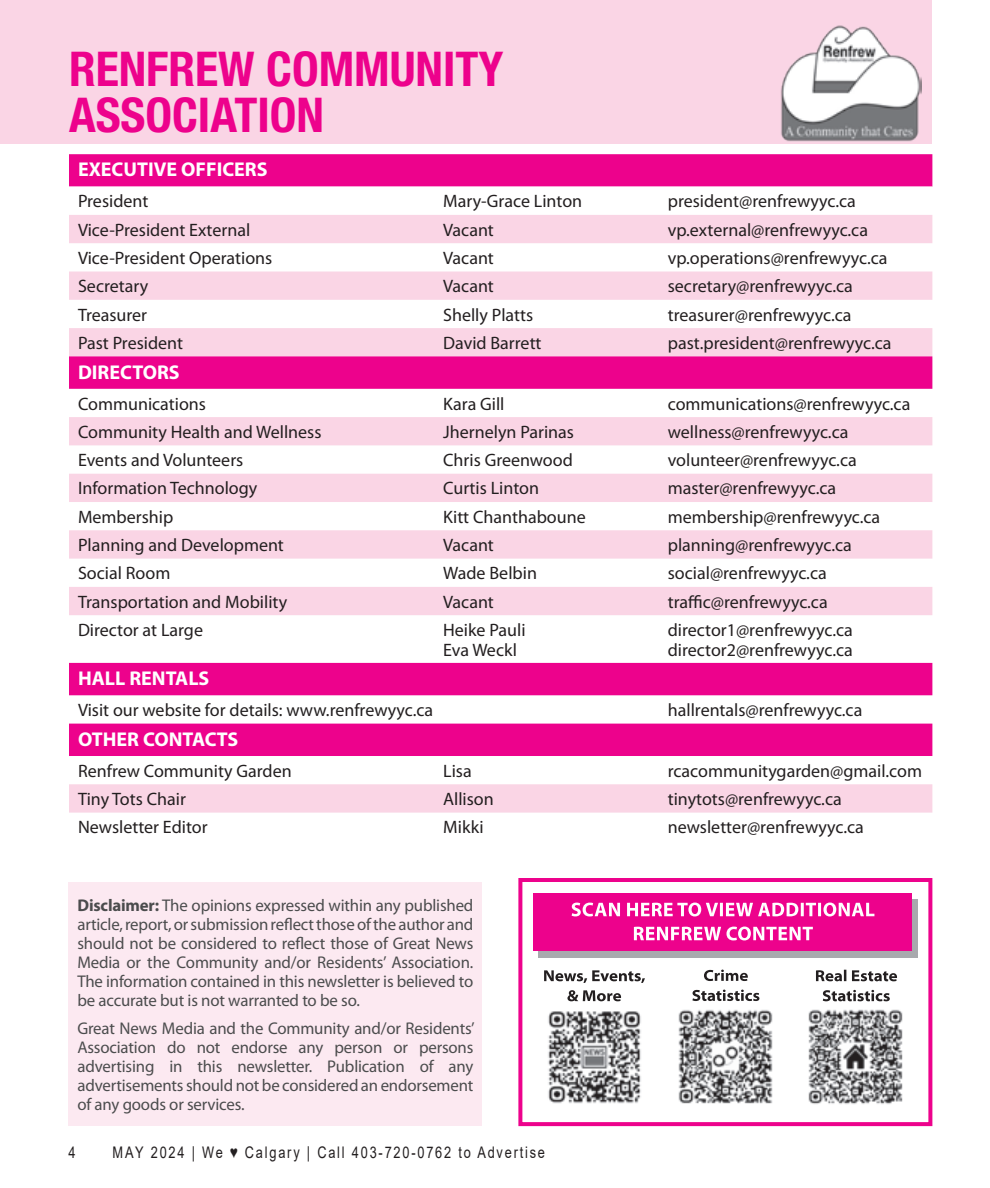
<style>
.page{position:relative;width:990px;height:1188px;background:#fff}
.page>*{position:absolute;margin:0;border:0;box-sizing:border-box;transform-origin:0 0}
.In_Around_title{font:700 condensed 48px "Helvetica Neue LT Std";color:#ed028c}
.Normal1{font:700 20px "Myriad Pro";color:#fff}
.Normal1-2{font:18px "Myriad Pro";color:#231f20}
.Body_text{font:17px/19px "Myriad Pro";letter-spacing:-.01em;color:#4b4c4d;text-align:justify}
.t1{font:16px "Arial";letter-spacing:.14em;color:#231f20;scale:.8 1}
.s1{font-weight:700}
</style>
<div class="page">
<div style="left:0;top:0;width:931px;height:143px;background:#fad5e5"></div>
<div style="left:69px;top:154px;width:863px;height:33px;background:#ed028c"></div>
<svg style="left:69px;top:215px;width:863px;height:598px;fill:#fad5e5"></svg>
<svg style="left:69px;top:356px;width:863px;height:400px"></svg>
<img style="left:780px;top:25px;width:141px;height:117px">
<div style="left:518px;top:878px;width:414px;height:248px;border:4px solid #ed028c"></div>
<div style="left:538px;top:899px;width:380px;height:59px;background:#a8a9ad"></div>
<div style="left:534px;top:894px;width:378px;height:57px;background:#ed028c"></div>
<svg style="left:634px;top:927px;width:179px;height:13px"></svg>
<svg style="left:572px;top:903px;width:302px;height:13px"></svg>
<img style="left:808px;top:1009px;width:95px;height:95px">
<svg style="left:692px;top:990px;width:67px;height:11px"></svg>
<svg style="left:704px;top:970px;width:44px;height:11px"></svg>
<svg style="left:567px;top:990px;width:54px;height:11px"></svg>
<svg style="left:544px;top:970px;width:101px;height:13px"></svg>
<img style="left:678px;top:1009px;width:95px;height:95px">
<svg style="left:823px;top:990px;width:67px;height:11px"></svg>
<svg style="left:816px;top:970px;width:81px;height:11px"></svg>
<img style="left:548px;top:1011px;width:93px;height:93px">
<div style="left:68px;top:883px;width:414px;height:243px;background:#fce9f1"></div>
<p class="In_Around_title" style="left:69px;top:40px;width:436px">RENFREW COMMUNITY</p>
<p class="In_Around_title" style="left:69px;top:86px;width:257px">ASSOCIATION</p>
<p class="Normal1" style="left:78px;top:157px;width:191px">EXECUTIVE OFFICERS</p>
<p class="Normal1-2" style="left:78px;top:190px;width:72px">President</p>
<p class="Normal1-2" style="left:443px;top:190px;width:141px">Mary-Grace Linton</p>
<p class="Normal1-2" style="left:668px;top:190px;width:190px">president@renfrewyyc.ca</p>
<p class="Normal1-2" style="left:78px;top:218px;width:174px">Vice-President External</p>
<p class="Normal1-2" style="left:443px;top:218px;width:52px">Vacant</p>
<p class="Normal1-2" style="left:668px;top:218px;width:202px">vp.external@renfrewyyc.ca</p>
<p class="Normal1-2" style="left:78px;top:247px;width:196px">Vice-President Operations</p>
<p class="Normal1-2" style="left:443px;top:247px;width:52px">Vacant</p>
<p class="Normal1-2" style="left:668px;top:247px;width:221px">vp.operations@renfrewyyc.ca</p>
<p class="Normal1-2" style="left:78px;top:275px;width:72px">Secretary</p>
<p class="Normal1-2" style="left:443px;top:275px;width:52px">Vacant</p>
<p class="Normal1-2" style="left:668px;top:275px;width:187px">secretary@renfrewyyc.ca</p>
<p class="Normal1-2" style="left:78px;top:303px;width:71px">Treasurer</p>
<p class="Normal1-2" style="left:443px;top:303px;width:92px">Shelly Platts</p>
<p class="Normal1-2" style="left:668px;top:303px;width:185px">treasurer@renfrewyyc.ca</p>
<p class="Normal1-2" style="left:78px;top:332px;width:107px">Past President</p>
<p class="Normal1-2" style="left:443px;top:332px;width:100px">David Barrett</p>
<p class="Normal1-2" style="left:668px;top:332px;width:225px">past.president@renfrewyyc.ca</p>
<p class="Normal1" style="left:78px;top:359px;width:103px">DIRECTORS</p>
<p class="Normal1-2" style="left:78px;top:392px;width:130px">Communications</p>
<p class="Normal1-2" style="left:443px;top:392px;width:63px">Kara Gill</p>
<p class="Normal1-2" style="left:668px;top:392px;width:244px">communications@renfrewyyc.ca</p>
<p class="Normal1-2" style="left:78px;top:421px;width:245px">Community Health and Wellness</p>
<p class="Normal1-2" style="left:443px;top:421px;width:132px">Jhernelyn Parinas</p>
<p class="Normal1-2" style="left:668px;top:421px;width:182px">wellness@renfrewyyc.ca</p>
<p class="Normal1-2" style="left:78px;top:449px;width:167px">Events and Volunteers</p>
<p class="Normal1-2" style="left:443px;top:449px;width:131px">Chris Greenwood</p>
<p class="Normal1-2" style="left:668px;top:449px;width:190px">volunteer@renfrewyyc.ca</p>
<p class="Normal1-2" style="left:78px;top:477px;width:181px">Information Technology</p>
<p class="Normal1-2" style="left:443px;top:477px;width:97px">Curtis Linton</p>
<p class="Normal1-2" style="left:668px;top:477px;width:170px">master@renfrewyyc.ca</p>
<p class="Normal1-2" style="left:78px;top:506px;width:97px">Membership</p>
<p class="Normal1-2" style="left:443px;top:506px;width:144px">Kitt Chanthaboune</p>
<p class="Normal1-2" style="left:668px;top:506px;width:214px">membership@renfrewyyc.ca</p>
<p class="Normal1-2" style="left:78px;top:534px;width:207px">Planning and Development</p>
<p class="Normal1-2" style="left:443px;top:534px;width:52px">Vacant</p>
<p class="Normal1-2" style="left:668px;top:534px;width:186px">planning@renfrewyyc.ca</p>
<p class="Normal1-2" style="left:78px;top:562px;width:94px">Social Room</p>
<p class="Normal1-2" style="left:443px;top:562px;width:95px">Wade Belbin</p>
<p class="Normal1-2" style="left:668px;top:562px;width:160px">social@renfrewyyc.ca</p>
<p class="Normal1-2" style="left:78px;top:590px;width:211px">Transportation and Mobility</p>
<p class="Normal1-2" style="left:443px;top:590px;width:52px">Vacant</p>
<p class="Normal1-2" style="left:668px;top:590px;width:161px">traffic@renfrewyyc.ca</p>
<p class="Normal1-2" style="left:78px;top:619px;width:127px">Director at Large</p>
<p class="Normal1-2" style="left:443px;top:619px;width:84px">Heike Pauli</p>
<p class="Normal1-2" style="left:443px;top:639px;width:75px">Eva Weckl</p>
<p class="Normal1-2" style="left:668px;top:619px;width:187px">director1@renfrewyyc.ca</p>
<p class="Normal1-2" style="left:668px;top:639px;width:187px">director2@renfrewyyc.ca</p>
<p class="Normal1" style="left:78px;top:665px;width:133px">HALL RENTALS</p>
<p class="Normal1-2" style="left:78px;top:699px;width:357px">Visit our website for details: www.renfrewyyc.ca</p>
<p class="Normal1-2" style="left:668px;top:699px;width:196px">hallrentals@renfrewyyc.ca</p>
<p class="Normal1" style="left:78px;top:726px;width:162px">OTHER CONTACTS</p>
<p class="Normal1-2" style="left:78px;top:760px;width:215px">Renfrew Community Garden</p>
<p class="Normal1-2" style="left:443px;top:760px;width:30px">Lisa</p>
<p class="Normal1-2" style="left:668px;top:760px;width:256px">rcacommunitygarden@gmail.com</p>
<p class="Normal1-2" style="left:78px;top:788px;width:109px">Tiny Tots Chair</p>
<p class="Normal1-2" style="left:443px;top:788px;width:52px">Allison</p>
<p class="Normal1-2" style="left:668px;top:788px;width:175px">tinytots@renfrewyyc.ca</p>
<p class="Normal1-2" style="left:78px;top:816px;width:131px">Newsletter Editor</p>
<p class="Normal1-2" style="left:443px;top:816px;width:42px">Mikki</p>
<p class="Normal1-2" style="left:668px;top:816px;width:198px">newsletter@renfrewyyc.ca</p>
<p class="Body_text" style="left:77px;top:896px;width:398px"><span class="s1">Disclaimer:</span> The opinions expressed within any published article, report, or submission reflect those of the author and should not be considered to reflect those of Great News Media or the Community and/or Residents’ Association.<br>The information contained in this newsletter is believed to be accurate but is not warranted to be so.</p>
<p class="Body_text" style="left:77px;top:1019px;width:399px">Great News Media and the Community and/or Residents’ Association do not endorse any person or persons advertising in this newsletter. Publication of any advertisements should not be considered an endorsement of any goods or services.</p>
<p class="t1" style="left:68px;top:1141px;width:10px">4</p>
<p class="t1" style="left:112px;top:1141px;width:542px">MAY 2024 | We ♥ Calgary | Call 403-720-0762 to Advertise</p>
</div>
